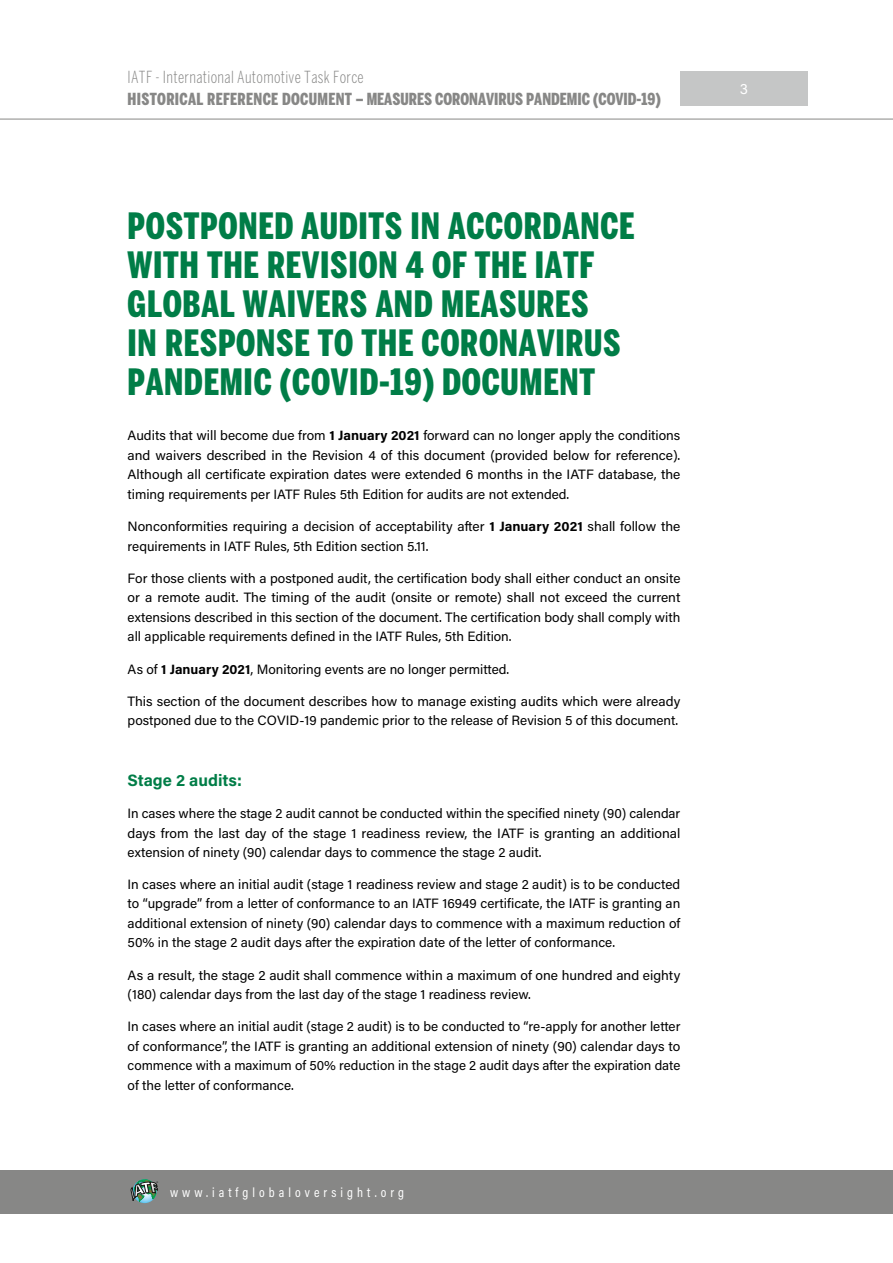
<style>
.page{position:relative;width:893px;height:1263px;background:#fff}
.page>*{position:absolute;margin:0;border:0;box-sizing:border-box;transform-origin:0 0}
.t1{font:900 extra-condensed 36px/39px "Benton Sans";letter-spacing:.02em;color:#007d47}
.t2{font:900 extra-condensed 16.5px "Benton Sans";color:#878786}
.t3{font:300 extra-condensed 16.5px "Benton Sans";letter-spacing:.02em;color:#878786}
.t4{font:700 16.5px "Acumin Pro";color:#007d47}
.t5{font:15px "Acumin Pro";color:#fff}
.t6{font:13.5px/19.5px "Acumin Pro";color:#000;text-align:justify}
.t7{font:13.5px "Acumin Pro Cond";letter-spacing:.3em;color:#fff}
.t8{font:300 2.25px "Helvetica Neue";color:#000}
.s1{font-weight:700}
</style>
<div class="page">
<div style="left:0;top:1170px;width:893px;height:44px;background:#878786"></div>
<hr style="left:0;top:119px;width:893px;height:1px;background:#878786">
<div style="left:680px;top:71px;width:127px;height:34px;background:#c5c6c6"></div>
<svg style="left:131px;top:1179px;width:27px;height:24px"></svg>
<p class="t3" style="left:128px;top:67px;width:238px">IATF - International Automotive Task Force</p>
<p class="t2" style="left:128px;top:90px;width:535px">HISTORICAL REFERENCE DOCUMENT – MEASURES CORONAVIRUS PANDEMIC (COVID-19)</p>
<h1 class="t1" style="left:128px;top:206px;width:508px">POSTPONED AUDITS IN ACCORDANCE<br>WITH THE REVISION 4 OF THE IATF<br>GLOBAL WAIVERS AND MEASURES<br>IN RESPONSE TO THE CORONAVIRUS<br>PANDEMIC (COVID-19) DOCUMENT</h1>
<p class="t6" style="left:128px;top:425px;width:554px">Audits that will become due from <span class="s1">1 January 2021</span> forward can no longer apply the conditions and waivers described in the Revision 4 of this document (provided below for reference).<br>Although all certificate expiration dates were extended 6 months in the IATF database, the timing requirements per IATF Rules 5th Edition for audits are not extended.</p>
<p class="t6" style="left:128px;top:516px;width:554px">Nonconformities requiring a decision of acceptability after <span class="s1">1 January 2021</span> shall follow the requirements in IATF Rules, 5th Edition section 5.11.</p>
<p class="t6" style="left:128px;top:568px;width:554px">For those clients with a postponed audit, the certification body shall either conduct an onsite or a remote audit. The timing of the audit (onsite or remote) shall not exceed the current extensions described in this section of the document. The certification body shall comply with all applicable requirements defined in the IATF Rules, 5th Edition.</p>
<p class="t6" style="left:128px;top:658px;width:383px">As of <span class="s1">1 January 2021</span>, Monitoring events are no longer permitted.</p>
<p class="t6" style="left:128px;top:691px;width:554px">This section of the document describes how to manage existing audits which were already postponed due to the COVID-19 pandemic prior to the release of Revision 5 of this document.</p>
<p class="t4" style="left:128px;top:769px;width:116px">Stage 2 audits:</p>
<p class="t6" style="left:128px;top:803px;width:554px">In cases where the stage 2 audit cannot be conducted within the specified ninety (90) calendar days from the last day of the stage 1 readiness review, the IATF is granting an additional extension of ninety (90) calendar days to commence the stage 2 audit.</p>
<p class="t6" style="left:128px;top:874px;width:554px">In cases where an initial audit (stage 1 readiness review and stage 2 audit) is to be conducted to “upgrade” from a letter of conformance to an IATF 16949 certificate, the IATF is granting an additional extension of ninety (90) calendar days to commence with a maximum reduction of 50% in the stage 2 audit days after the expiration date of the letter of conformance.</p>
<p class="t6" style="left:128px;top:965px;width:554px">As a result, the stage 2 audit shall commence within a maximum of one hundred and eighty (180) calendar days from the last day of the stage 1 readiness review.</p>
<p class="t6" style="left:128px;top:1016px;width:554px">In cases where an initial audit (stage 2 audit) is to be conducted to “re-apply for another letter of conformance”, the IATF is granting an additional extension of ninety (90) calendar days to commence with a maximum of 50% reduction in the stage 2 audit days after the expiration date of the letter of conformance.</p>
<p class="t8" style="left:157px;top:1180px;width:3px">®</p>
<p class="t7" style="left:170px;top:1183px;width:235px">www.iatfglobaloversight.org</p>
<p class="t5" style="left:740px;top:78px;width:10px">3</p>
</div>
